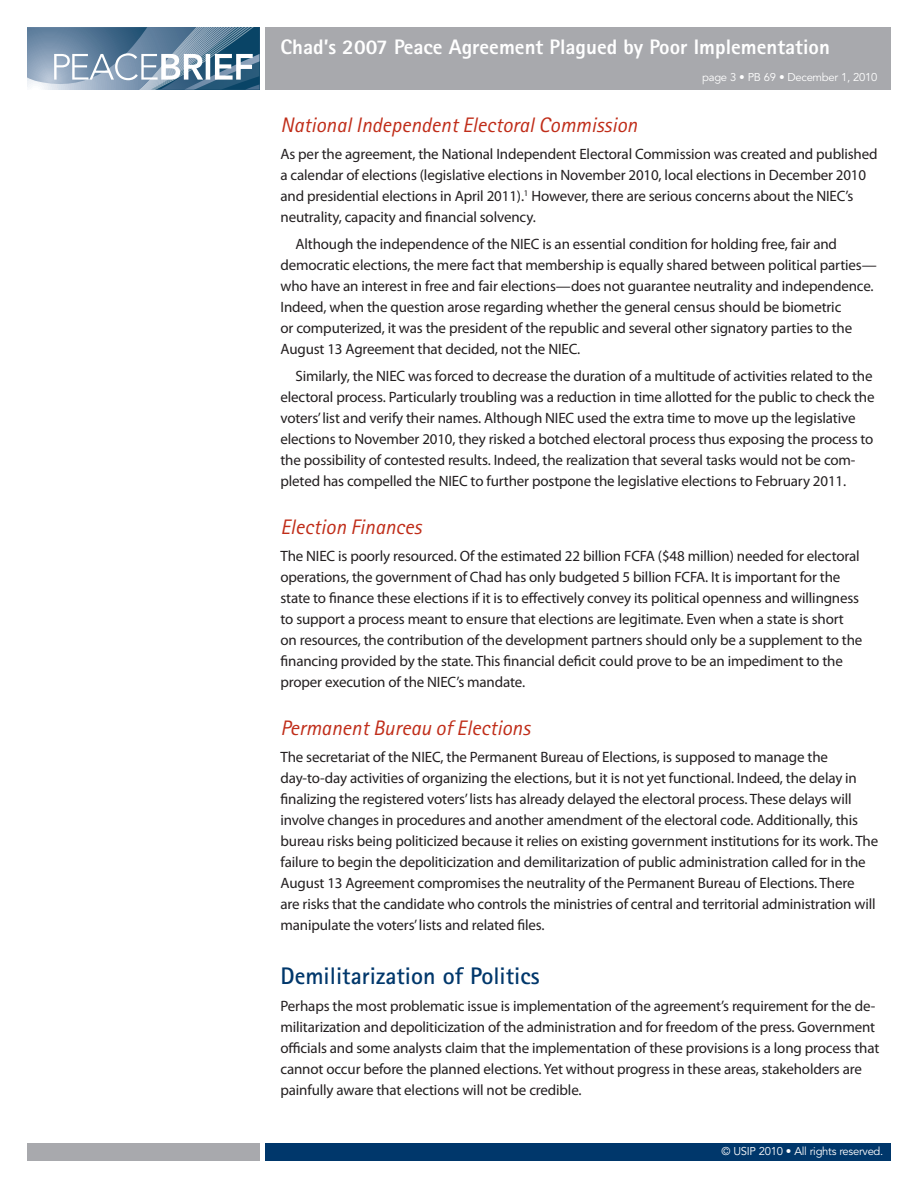
<style>
.page{position:relative;width:918px;height:1188px;background:#fff}
.page>*{position:absolute;margin:0;border:0;box-sizing:border-box;transform-origin:0 0}
.A1_head{font:700 24px "Rotis Sans Serif";color:#00376b}
.A2_head{font:italic 21px "Rotis Sans Serif";color:#c02d19}
.t1{font:800 21px "Rotis Sans Serif";color:#fff}
.bodytext{font:15px/21px "Myriad Pro";letter-spacing:-.01em;color:#231f20}
.bodytext_indent{font:15px/21px "Myriad Pro";letter-spacing:-.01em;color:#231f20}
.t2{font:11.25px "Avenir LT Std";letter-spacing:-.025em;color:#fff}
</style>
<div class="page">
<div style="left:265px;top:1143px;width:626px;height:18px;background:#00376b"></div>
<div style="left:27px;top:1143px;width:233px;height:18px;background:#a8a9ad"></div>
<div style="left:265px;top:27px;width:626px;height:63px;background:#a8a9ad"></div>
<svg style="left:27px;top:27px;width:233px;height:63px;background:#7894ac"></svg>
<h2 class="t1" style="left:280px;top:34px;width:551px">Chad’s 2007 Peace Agreement Plagued by Poor Implementation</h2>
<p class="t2" style="left:702px;top:71px;width:177px">page 3 • PB 69 • December 1, 2010</p>
<p class="A2_head" style="left:280px;top:113px;width:358px">National Independent Electoral Commission</p>
<p class="bodytext" style="left:280px;top:143px;width:599px">As per the agreement, the National Independent Electoral Commission was created and published a calendar of elections (legislative elections in November 2010, local elections in December 2010 and presidential elections in April 2011).<sup>1</sup> However, there are serious concerns about the NIEC’s neutrality, capacity and financial solvency.</p>
<p class="bodytext_indent" style="left:280px;top:233px;width:598px;text-indent:15px">Although the independence of the NIEC is an essential condition for holding free, fair and democratic elections, the mere fact that membership is equally shared between political parties— who have an interest in free and fair elections—does not guarantee neutrality and independence.<br>Indeed, when the question arose regarding whether the general census should be biometric<br>or computerized, it was the president of the republic and several other signatory parties to the August 13 Agreement that decided, not the NIEC.</p>
<p class="bodytext_indent" style="left:280px;top:365px;width:596px;text-indent:15px">Similarly, the NIEC was forced to decrease the duration of a multitude of activities related to the electoral process. Particularly troubling was a reduction in time allotted for the public to check the voters’ list and verify their names. Although NIEC used the extra time to move up the legislative elections to November 2010, they risked a botched electoral process thus exposing the process to the possibility of contested results. Indeed, the realization that several tasks would not be com&shy;pleted has compelled the NIEC to further postpone the legislative elections to February 2011.</p>
<p class="A2_head" style="left:280px;top:515px;width:143px">Election Finances</p>
<p class="bodytext" style="left:280px;top:545px;width:583px">The NIEC is poorly resourced. Of the estimated 22 billion FCFA ($48 million) needed for electoral operations, the government of Chad has only budgeted 5 billion FCFA. It is important for the state to finance these elections if it is to effectively convey its political openness and willingness to support a process meant to ensure that elections are legitimate. Even when a state is short on resources, the contribution of the development partners should only be a supplement to the financing provided by the state. This financial deficit could prove to be an impediment to the proper execution of the NIEC’s mandate.</p>
<p class="A2_head" style="left:280px;top:716px;width:251px">Permanent Bureau of Elections</p>
<p class="bodytext" style="left:280px;top:746px;width:599px">The secretariat of the NIEC, the Permanent Bureau of Elections, is supposed to manage the day-to-day activities of organizing the elections, but it is not yet functional. Indeed, the delay in finalizing the registered voters’ lists has already delayed the electoral process. These delays will involve changes in procedures and another amendment of the electoral code. Additionally, this bureau risks being politicized because it relies on existing government institutions for its work. The failure to begin the depoliticization and demilitarization of public administration called for in the August 13 Agreement compromises the neutrality of the Permanent Bureau of Elections. There<br>are risks that the candidate who controls the ministries of central and territorial administration will manipulate the voters’ lists and related files.</p>
<p class="A1_head" style="left:280px;top:961px;width:261px">Demilitarization of Politics</p>
<p class="bodytext" style="left:280px;top:995px;width:600px">Perhaps the most problematic issue is implementation of the agreement’s requirement for the de&shy;militarization and depoliticization of the administration and for freedom of the press. Government officials and some analysts claim that the implementation of these provisions is a long process that cannot occur before the planned elections. Yet without progress in these areas, stakeholders are painfully aware that elections will not be credible.</p>
<p class="t2" style="left:722px;top:1145px;width:163px">© USIP 2010 • All rights reserved.</p>
</div>
